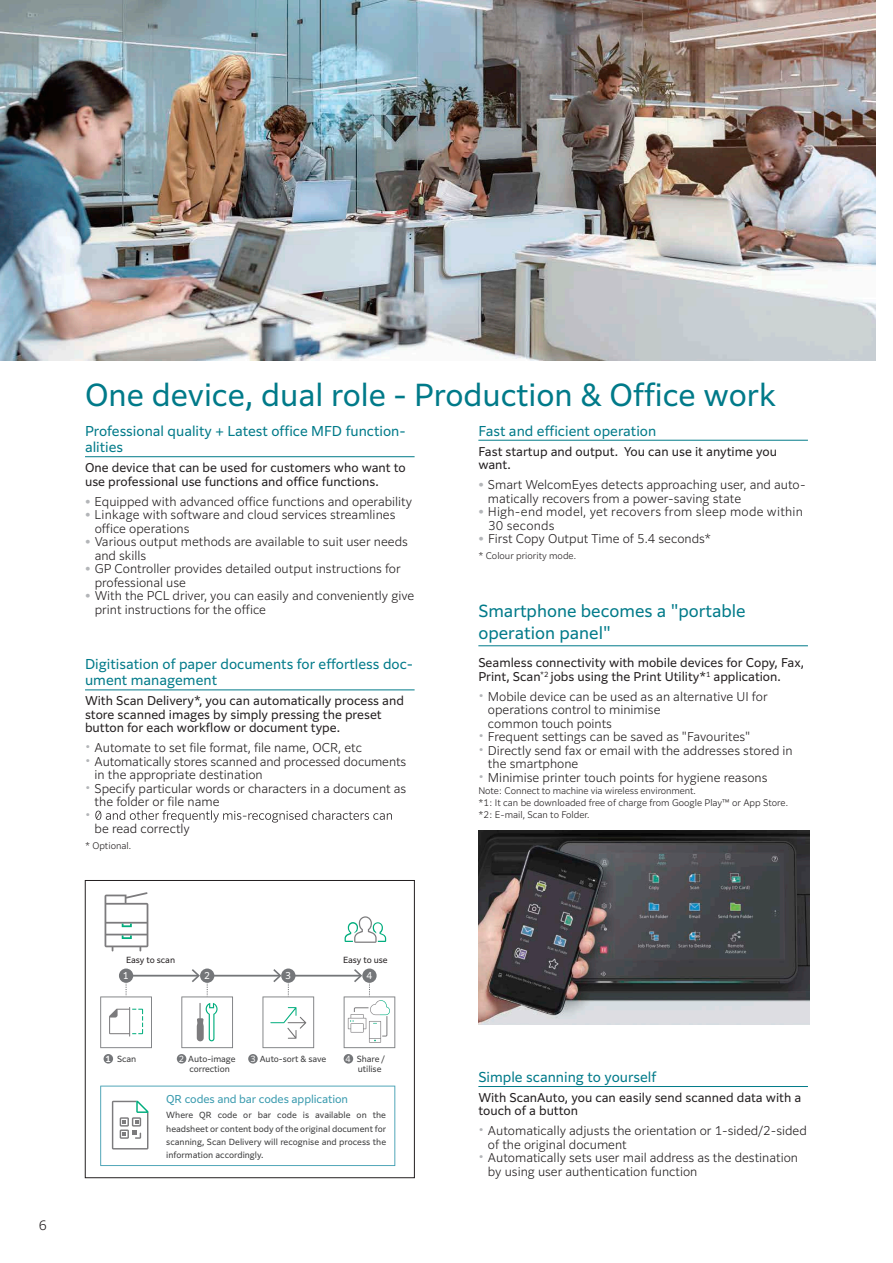
<style>
.page{position:relative;width:893px;height:1263px;background:#fff}
.page>*{position:absolute;margin:0;border:0;box-sizing:border-box;transform-origin:0 0}
.t1{font:30px "Clarimo UDPE";color:#007a89}
.t2{font:16.5px/22.5px "Clarimo UDPE";color:#007a89}
.t3{font:300 15px "Clarimo UDPE";color:#b3b5b8}
.t4{font:13.5px/16.5px "Clarimo UDPE";color:#007a89}
.t5{font:300 12.75px "Clarimo UDPE";color:#231f20}
.t6{font:300 12px/13.5px "Clarimo UDPE";color:#231f20}
.t7{font:12px/13.5px "Clarimo UDPE";color:#231f20}
.t8{font:300 12px/13.5px "Clarimo UDPE";letter-spacing:.02em;color:#231f20}
.t9{font:10.8px "Clarimo UDPE";letter-spacing:-.01em;color:#399aae}
.t10{font:9.3px "Clarimo UDPE";color:#fff}
.t11{font:300 9px/12px "Clarimo UDPE";color:#231f20}
.t12{font:8.4px/13.2px "Clarimo UDPE";letter-spacing:-.01em;color:#3b3b3c;text-align:justify}
.t13{font:8.4px "Clarimo UDPE";letter-spacing:-.01em;color:#231f20}
.s1{font-weight:600;color:#b3b5b8}
.s2{font-size:15px;color:#b3b5b8}
.s3{font-weight:600;color:#fff}
.s4{color:#fff}
</style>
<div class="page">
<img style="left:0;top:0;width:876px;height:361px">
<hr style="left:85px;top:456px;width:330px;height:1px;background:#007a89">
<hr style="left:478px;top:440px;width:330px;height:1px;background:#007a89">
<hr style="left:85px;top:690px;width:330px;height:1px;background:#007a89">
<svg style="left:95px;top:810px;width:297px;height:12px"></svg>
<hr style="left:478px;top:1086px;width:330px;height:1px;background:#007a89">
<div style="left:85px;top:880px;width:330px;height:298px;border:1px solid #231f20"></div>
<hr style="left:127px;top:975px;width:71px;height:1px;background:#747679">
<hr style="left:209px;top:975px;width:71px;height:1px;background:#747679">
<hr style="left:289px;top:975px;width:71px;height:1px;background:#747679">
<svg style="left:100px;top:968px;width:52px;height:80px"></svg>
<svg style="left:344px;top:968px;width:51px;height:80px"></svg>
<svg style="left:105px;top:892px;width:43px;height:59px"></svg>
<svg style="left:181px;top:968px;width:52px;height:80px"></svg>
<svg style="left:345px;top:916px;width:41px;height:27px"></svg>
<svg style="left:263px;top:968px;width:51px;height:80px"></svg>
<svg style="left:100px;top:1086px;width:295px;height:80px"></svg>
<div style="left:104px;top:1054px;width:9px;height:9px;background:#747679;border-radius:50%"></div>
<div style="left:177px;top:1054px;width:9px;height:9px;background:#747679;border-radius:50%"></div>
<div style="left:248px;top:1054px;width:10px;height:9px;background:#747679;border-radius:50%"></div>
<div style="left:344px;top:1054px;width:9px;height:9px;background:#747679;border-radius:50%"></div>
<hr style="left:478px;top:645px;width:330px;height:1px;background:#007a89">
<img style="left:479px;top:830px;width:330px;height:194px">
<h1 class="t1" style="left:85px;top:371px;width:692px">One device, dual role - Production &amp; Office work</h1>
<p class="t4" style="left:85px;top:421px;width:322px">Professional quality + Latest office MFD function&shy;alities</p>
<p class="t7" style="left:85px;top:460px;width:322px">One device that can be used for customers who want to use professional use functions and office functions.</p>
<p class="t6" style="left:85px;top:493px;width:329px"><span class="s1">•</span> Equipped with advanced office functions and operability</p>
<p class="t6" style="left:95px;top:507px;width:302px;text-indent:-10px"><span class="s1">•</span> Linkage with software and cloud services streamlines office operations</p>
<p class="t6" style="left:95px;top:534px;width:315px;text-indent:-10px"><span class="s1">•</span> Various output methods are available to suit user needs and skills</p>
<p class="t6" style="left:95px;top:561px;width:308px;text-indent:-10px"><span class="s1">•</span> GP Controller provides detailed output instructions for professional use</p>
<p class="t6" style="left:95px;top:588px;width:321px;text-indent:-10px"><span class="s1">•</span> With the PCL driver, you can easily and conveniently give print instructions for the office</p>
<p class="t4" style="left:478px;top:421px;width:179px">Fast and efficient operation</p>
<p class="t7" style="left:478px;top:443px;width:300px">Fast startup and output. You can use it anytime you want.</p>
<p class="t6" style="left:488px;top:477px;width:319px;text-indent:-10px"><span class="s1">•</span> Smart WelcomEyes detects approaching user, and auto&shy;matically recovers from a power-saving state</p>
<p class="t8" style="left:488px;top:504px;width:316px;text-indent:-10px"><span class="s1">•</span> High-end model, yet recovers from sleep mode within<br>30 seconds</p>
<p class="t6" style="left:478px;top:531px;width:234px"><span class="s1">•</span> First Copy Output Time of 5.4 seconds*</p>
<p class="t11" style="left:478px;top:549px;width:99px">* Colour priority mode.</p>
<h2 class="t2" style="left:478px;top:598px;width:269px">Smartphone becomes a "portable operation panel"</h2>
<p class="t7" style="left:478px;top:655px;width:327px">Seamless connectivity with mobile devices for Copy, Fax,<br>Print, Scan<sup>*2</sup> jobs using the Print Utility*<sup>1</sup> application.</p>
<p class="t6" style="left:488px;top:688px;width:281px;text-indent:-10px"><span class="s2">•</span> Mobile device can be used as an alternative UI for operations control to minimise<br>common touch points</p>
<p class="t6" style="left:478px;top:729px;width:273px"><span class="s2">•</span> Frequent settings can be saved as "Favourites"</p>
<p class="t6" style="left:488px;top:742px;width:306px;text-indent:-10px"><span class="s2">•</span> Directly send fax or email with the addresses stored in the smartphone</p>
<p class="t6" style="left:478px;top:769px;width:291px"><span class="s2">•</span> Minimise printer touch points for hygiene reasons</p>
<p class="t11" style="left:478px;top:783px;width:311px">Note: Connect to machine via wireless environment.<br>*1: It can be downloaded free of charge from Google Play™ or App Store. *2: E-mail, Scan to Folder.</p>
<p class="t4" style="left:85px;top:655px;width:330px">Digitisation of paper documents for effortless doc&shy;ument management</p>
<p class="t7" style="left:85px;top:693px;width:320px">With Scan Delivery*, you can automatically process and store scanned images by simply pressing the preset button for each workflow or document type.</p>
<p class="t6" style="left:85px;top:740px;width:279px"><span class="s2">•</span> Automate to set file format, file name, OCR, etc</p>
<p class="t6" style="left:95px;top:753px;width:313px;text-indent:-10px"><span class="s2">•</span> Automatically stores scanned and processed documents in the appropriate destination</p>
<p class="t6" style="left:95px;top:780px;width:313px;text-indent:-10px"><span class="s2">•</span> Specify particular words or characters in a document as the folder or file name</p>
<p class="t3" style="left:85px;top:802px;width:7px">•</p>
<p class="t6" style="left:95px;top:821px;width:97px">be read correctly</p>
<p class="t11" style="left:85px;top:839px;width:48px">* Optional.</p>
<p class="t5" style="left:39px;top:1215px;width:10px">6</p>
<p class="t13" style="left:126px;top:953px;width:50px">Easy to scan</p>
<p class="t13" style="left:343px;top:953px;width:46px">Easy to use</p>
<p class="t10" style="left:123px;top:968px;width:7px">1</p>
<p class="t10" style="left:204px;top:968px;width:7px">2</p>
<p class="t10" style="left:285px;top:968px;width:7px">3</p>
<p class="t10" style="left:366px;top:968px;width:7px">4</p>
<p class="t12" style="left:106px;top:1051px;width:32px"><span class="s3">1</span> Scan</p>
<p class="t12" style="left:358px;top:1052px;width:29px;line-height:10.8px;text-indent:-13px"><span class="s4">4</span> Share / utilise</p>
<p class="t12" style="left:179px;top:1051px;width:58px"><span class="s4">2</span> Auto-image</p>
<p class="t12" style="left:250px;top:1051px;width:77px"><span class="s4">3</span> Auto-sort &amp; save</p>
<p class="t12" style="left:189px;top:1062px;width:42px">correction</p>
<p class="t9" style="left:166px;top:1090px;width:183px">QR codes and bar codes application</p>
<p class="t12" style="left:166px;top:1108px;width:221px">Where QR code or bar code is available on the headsheet or content body of the original document for scanning, Scan Delivery will recognise and process the information accordingly.</p>
<p class="t4" style="left:478px;top:1068px;width:179px">Simple scanning to yourself</p>
<p class="t7" style="left:478px;top:1090px;width:324px">With ScanAuto, you can easily send scanned data with a touch of a button</p>
<p class="t6" style="left:488px;top:1123px;width:320px;text-indent:-10px"><span class="s2">•</span> Automatically adjusts the orientation or 1-sided/2-sided of the original document</p>
<p class="t6" style="left:488px;top:1150px;width:312px;text-indent:-10px"><span class="s2">•</span> Automatically sets user mail address as the destination by using user authentication function</p>
</div>
